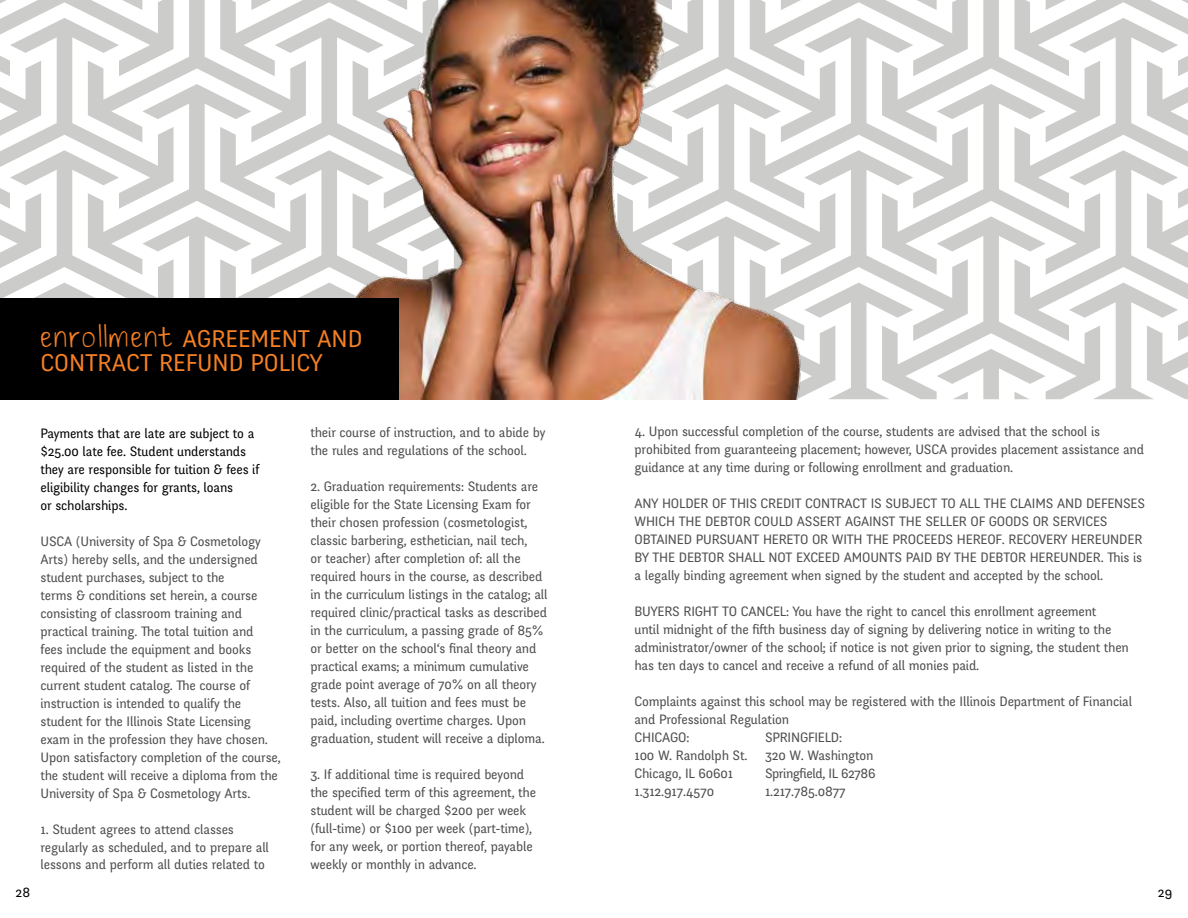
<style>
.page{position:relative;width:1188px;height:918px;background:#fff}
.page>*{position:absolute;margin:0;border:0;box-sizing:border-box;transform-origin:0 0}
.t1{font:24px/24px "Fengardo Neue";color:#f58025}
.t2{font:13.5px/18px "Fengardo Neue";letter-spacing:-.01em;color:#4d4d4f}
.t3{font:13.5px/18px "Fengardo Neue";letter-spacing:-.01em;color:#000}
.t4{font:13.5px "Fengardo Neue";letter-spacing:-.03em;color:#4d4d4f}
.s1{font-family:"Just The Way You Are";font-size:27px}
</style>
<div class="page">
<svg style="left:0;top:0;width:1188px;height:399px"></svg>
<img style="left:357px;top:0;width:475px;height:399px">
<div style="left:0;top:298px;width:399px;height:101px;background:#000"></div>
<h1 class="t1" style="left:40px;top:328px;width:324px"><span class="s1">enrollment</span> AGREEMENT AND<br>CONTRACT REFUND POLICY</h1>
<p class="t3" style="left:40px;top:424px;width:220px">Payments that are late are subject to a $25.00 late fee. Student understands they are responsible for tuition &amp; fees if eligibility changes for grants, loans<br>or scholarships.</p>
<p class="t2" style="left:40px;top:532px;width:242px">USCA (University of Spa &amp; Cosmetology Arts) hereby sells, and the undersigned student purchases, subject to the<br>terms &amp; conditions set herein, a course consisting of classroom training and practical training. The total tuition and<br>fees include the equipment and books required of the student as listed in the current student catalog. The course of instruction is intended to qualify the student for the Illinois State Licensing exam in the profession they have chosen.<br>Upon satisfactory completion of the course, the student will receive a diploma from the University of Spa &amp; Cosmetology Arts.</p>
<p class="t2" style="left:40px;top:820px;width:230px">1. Student agrees to attend classes regularly as scheduled, and to prepare all lessons and perform all duties related to</p>
<p class="t2" style="left:310px;top:424px;width:236px">their course of instruction, and to abide by the rules and regulations of the school.</p>
<p class="t2" style="left:310px;top:478px;width:239px">2. Graduation requirements: Students are eligible for the State Licensing Exam for their chosen profession (cosmetologist, classic barbering, esthetician, nail tech,<br>or teacher) after completion of: all the required hours in the course, as described in the curriculum listings in the catalog; all required clinic/practical tasks as described in the curriculum, a passing grade of 85% or better on the school‘s final theory and practical exams; a minimum cumulative grade point average of 70% on all theory tests. Also, all tuition and fees must be paid, including overtime charges. Upon graduation, student will receive a diploma.</p>
<p class="t2" style="left:310px;top:766px;width:227px">3. If additional time is required beyond the specified term of this agreement, the student will be charged $200 per week (full-time) or $100 per week (part-time), for any week, or portion thereof, payable weekly or monthly in advance.</p>
<p class="t2" style="left:634px;top:423px;width:511px">4. Upon successful completion of the course, students are advised that the school is prohibited from guaranteeing placement; however, USCA provides placement assistance and guidance at any time during or following enrollment and graduation.</p>
<p class="t2" style="left:634px;top:495px;width:512px">ANY HOLDER OF THIS CREDIT CONTRACT IS SUBJECT TO ALL THE CLAIMS AND DEFENSES WHICH THE DEBTOR COULD ASSERT AGAINST THE SELLER OF GOODS OR SERVICES OBTAINED PURSUANT HERETO OR WITH THE PROCEEDS HEREOF. RECOVERY HEREUNDER BY THE DEBTOR SHALL NOT EXCEED AMOUNTS PAID BY THE DEBTOR HEREUNDER. This is a legally binding agreement when signed by the student and accepted by the school.</p>
<p class="t2" style="left:634px;top:603px;width:496px">BUYERS RIGHT TO CANCEL: You have the right to cancel this enrollment agreement<br>until midnight of the fifth business day of signing by delivering notice in writing to the administrator/owner of the school; if notice is not given prior to signing, the student then has ten days to cancel and receive a refund of all monies paid.</p>
<p class="t2" style="left:634px;top:693px;width:499px">Complaints against this school may be registered with the Illinois Department of Financial and Professional Regulation<br>CHICAGO:</p>
<p class="t2" style="left:765px;top:729px;width:79px">SPRINGFIELD:</p>
<p class="t2" style="left:634px;top:747px;width:114px">100 W. Randolph St.</p>
<p class="t2" style="left:765px;top:747px;width:110px">320 W. Washington</p>
<p class="t2" style="left:634px;top:765px;width:100px">Chicago, IL 60601</p>
<p class="t4" style="left:765px;top:766px;width:112px">Springfield, IL 62786</p>
<p class="t2" style="left:634px;top:783px;width:81px">1.312.917.4570</p>
<p class="t2" style="left:765px;top:783px;width:82px">1.217.785.0877</p>
<p class="t3" style="left:16px;top:884px;width:16px">28</p>
<p class="t3" style="left:1158px;top:884px;width:16px">29</p>
</div>
